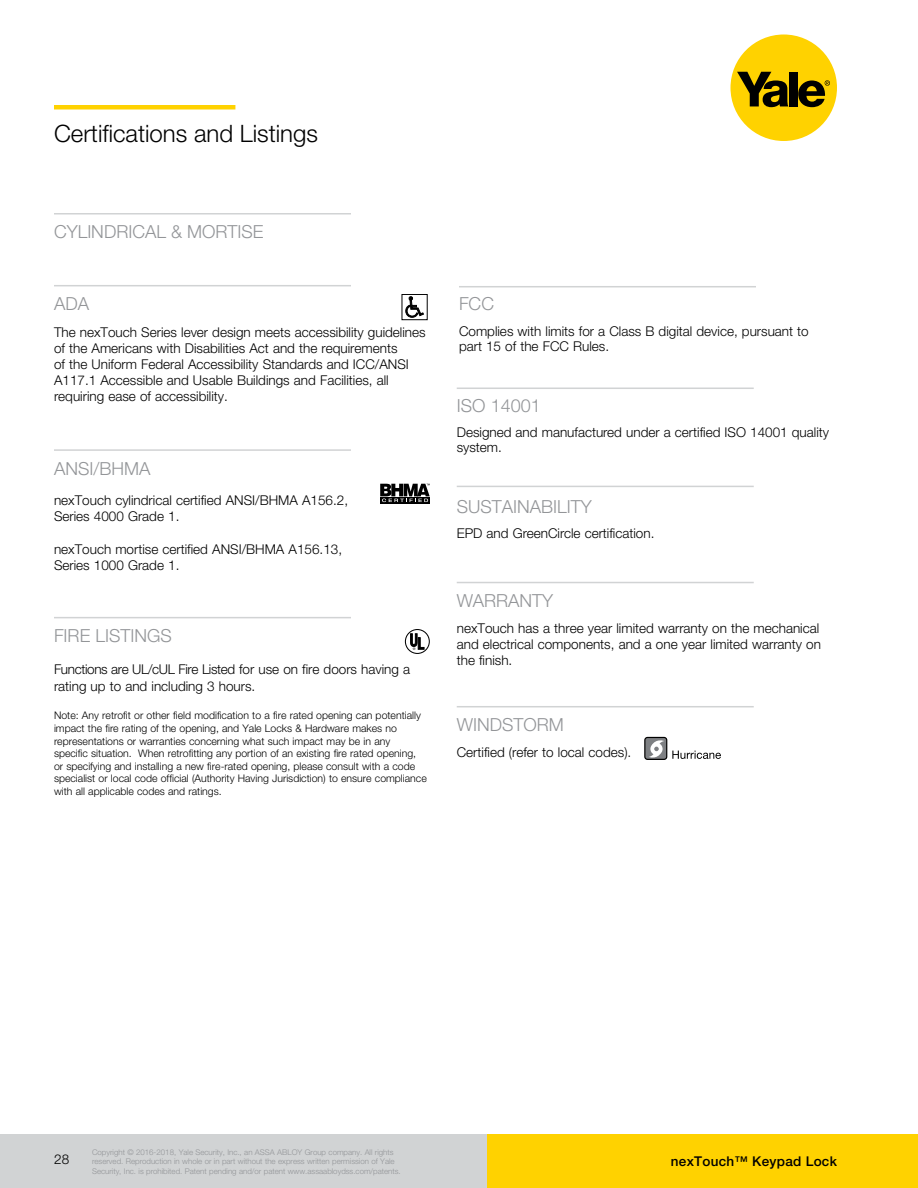
<style>
.page{position:relative;width:918px;height:1188px;background:#fff}
.page>*{position:absolute;margin:0;border:0;box-sizing:border-box;transform-origin:0 0}
.t1{font:300 24px "Helvetica Neue";color:#000}
.t2{font:300 18px "Helvetica Neue";color:#939598}
.t3{font:300 13.5px/16.2px "Helvetica Neue";color:#000}
.t4{font:500 13.5px "Helvetica Neue";letter-spacing:.02em;color:#000}
.t5{font:300 10.5px/12.6px "Helvetica Neue";color:#000}
.t6{font:300 7.8px/9.4px "Helvetica Neue";color:#939598}
</style>
<div class="page">
<div style="left:0;top:1134px;width:918px;height:54px;background:#d1d3d4"></div>
<div style="left:488px;top:1134px;width:430px;height:54px;background:#ffd200"></div>
<div style="left:730px;top:35px;width:107px;height:106px;background:#ffd200;border-radius:50%"></div>
<svg style="left:737px;top:72px;width:51px;height:35px"></svg>
<div style="left:789px;top:72px;width:8px;height:34px;background:#000"></div>
<svg style="left:798px;top:80px;width:32px;height:27px"></svg>
<div style="left:54px;top:105px;width:181px;height:5px;background:#ffd200"></div>
<hr style="left:457px;top:582px;width:297px;height:1px;background:#d1d3d4">
<hr style="left:54px;top:285px;width:297px;height:1px;background:#d1d3d4">
<div style="left:380px;top:497px;width:50px;height:6px;background:#000"></div>
<svg style="left:380px;top:484px;width:50px;height:18px"></svg>
<hr style="left:54px;top:449px;width:297px;height:2px;background:#d1d3d4">
<svg style="left:672px;top:751px;width:49px;height:8px"></svg>
<div style="left:645px;top:737px;width:22px;height:22px;background:#7e8083;border-radius:3px"></div>
<div style="left:644px;top:737px;width:23px;height:23px;border:1px solid #000;border-radius:3px"></div>
<svg style="left:649px;top:738px;width:15px;height:22px"></svg>
<hr style="left:457px;top:706px;width:297px;height:1px;background:#d1d3d4">
<hr style="left:457px;top:388px;width:297px;height:1px;background:#d1d3d4">
<svg style="left:406px;top:297px;width:18px;height:20px"></svg>
<div style="left:402px;top:294px;width:26px;height:26px;border:1px solid #000"></div>
<hr style="left:54px;top:617px;width:297px;height:1px;background:#d1d3d4">
<div style="left:405px;top:629px;width:25px;height:25px;border:1px solid #000;border-radius:50%"></div>
<svg style="left:411px;top:634px;width:13px;height:16px"></svg>
<hr style="left:457px;top:486px;width:297px;height:1px;background:#d1d3d4">
<hr style="left:459px;top:286px;width:297px;height:1px;background:#d1d3d4">
<hr style="left:54px;top:213px;width:297px;height:1px;background:#d1d3d4">
<h1 class="t1" style="left:54px;top:119px;width:266px">Certifications and Listings</h1>
<h2 class="t2" style="left:54px;top:221px;width:211px">CYLINDRICAL &amp; MORTISE</h2>
<h2 class="t2" style="left:54px;top:293px;width:37px">ADA</h2>
<p class="t3" style="left:54px;top:323px;width:373px">The nexTouch Series lever design meets accessibility guidelines of the Americans with Disabilities Act and the requirements<br>of the Uniform Federal Accessibility Standards and ICC/ANSI A117.1 Accessible and Usable Buildings and Facilities, all requiring ease of accessibility.</p>
<h2 class="t2" style="left:54px;top:457px;width:98px">ANSI/BHMA</h2>
<p class="t3" style="left:54px;top:492px;width:296px">nexTouch cylindrical certified ANSI/BHMA A156.2,<br>Series 4000 Grade 1.</p>
<p class="t3" style="left:54px;top:540px;width:290px">nexTouch mortise certified ANSI/BHMA A156.13,<br>Series 1000 Grade 1.</p>
<h2 class="t2" style="left:54px;top:625px;width:10px">fire</h2>
<h2 class="t2" style="left:95px;top:625px;width:11px">listings</h2>
<p class="t3" style="left:54px;top:661px;width:358px">Functions are UL/cUL Fire Listed for use on fire doors having a rating up to and including 3 hours.</p>
<p class="t5" style="left:54px;top:709px;width:374px">Note: Any retrofit or other field modification to a fire rated opening can potentially impact the fire rating of the opening, and Yale Locks &amp; Hardware makes no representations or warranties concerning what such impact may be in any specific situation. When retrofitting any portion of an existing fire rated opening, or specifying and installing a new fire-rated opening, please consult with a code specialist or local code official (Authority Having Jurisdiction) to ensure compliance with all applicable codes and ratings.</p>
<h2 class="t2" style="left:459px;top:293px;width:37px">FCC</h2>
<p class="t3" style="left:459px;top:323px;width:351px;line-height:15px">Complies with limits for a Class B digital device, pursuant to part 15 of the FCC Rules.</p>
<h2 class="t2" style="left:457px;top:394px;width:86px">ISO 14001</h2>
<p class="t3" style="left:457px;top:425px;width:374px;line-height:15px">Designed and manufactured under a certified ISO 14001 quality system.</p>
<h2 class="t2" style="left:457px;top:495px;width:137px">SUSTAINABILITY</h2>
<p class="t3" style="left:457px;top:525px;width:199px">EPD and GreenCircle certification.</p>
<h2 class="t2" style="left:457px;top:590px;width:14px">warranty</h2>
<p class="t3" style="left:457px;top:620px;width:366px">nexTouch has a three year limited warranty on the mechanical and electrical components, and a one year limited warranty on the finish.</p>
<h2 class="t2" style="left:457px;top:714px;width:13px">windstorm</h2>
<p class="t3" style="left:457px;top:744px;width:176px">Certified (refer to local codes).</p>
<p class="t6" style="left:92px;top:1147px;width:310px">Copyright © 2016-2018, Yale Security, Inc., an ASSA ABLOY Group company. All rights reserved. Reproduction in whole or in part without the express written permission of Yale<br>Security, Inc. is prohibited. Patent pending and/or patent www.assaabloydss.com/patents.</p>
<p class="t3" style="left:54px;top:1150px;width:17px">28</p>
<p class="t4" style="left:671px;top:1153px;width:168px">nexTouch™ Keypad Lock</p>
</div>
